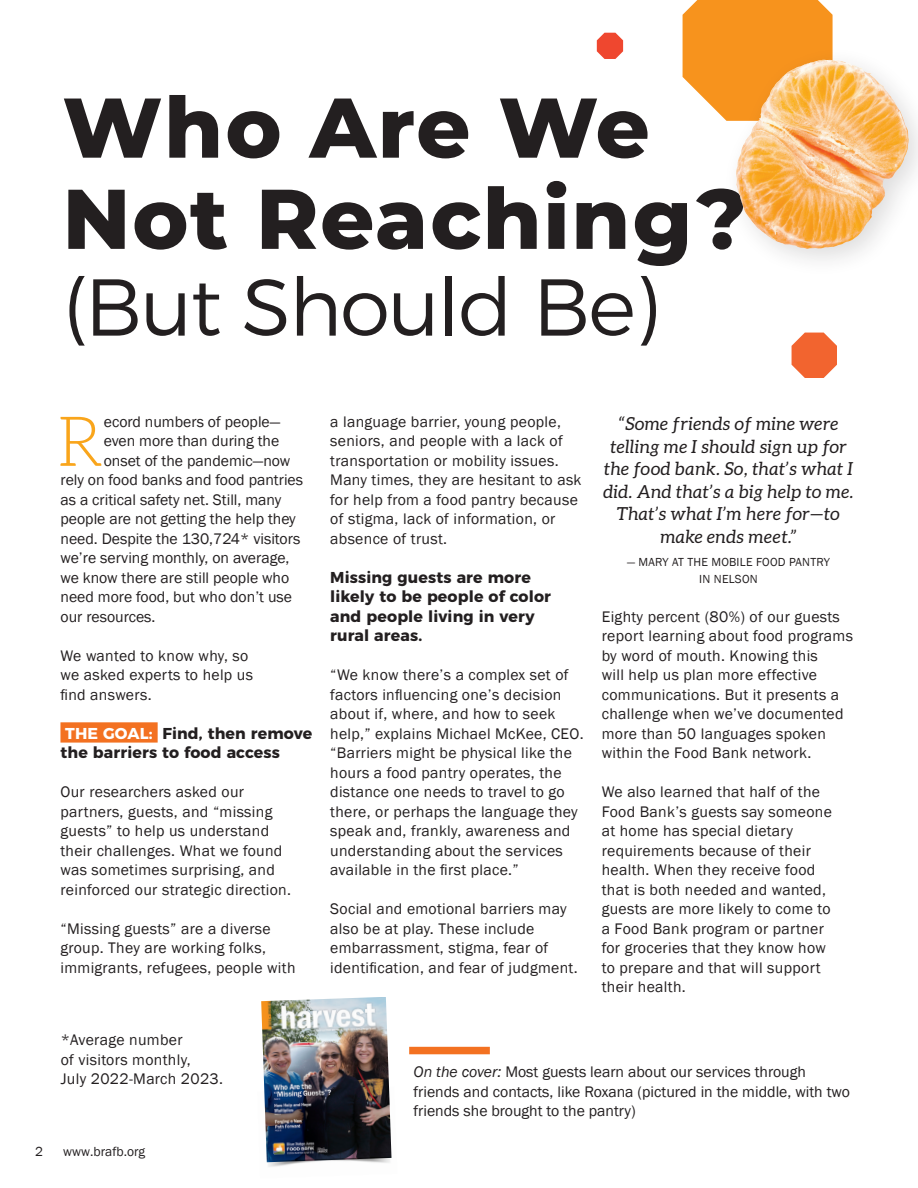
<style>
.page{position:relative;width:918px;height:1188px;background:#fff}
.page>*{position:absolute;margin:0;border:0;box-sizing:border-box;transform-origin:0 0}
.t1{font:800 84.45px "Montserrat";letter-spacing:.02em;color:#231f20}
.t2{font:300 80.4px "Montserrat";letter-spacing:-.025em;color:#231f20}
.dropCap{font:300 69.15px "Aleo";color:#f9a51b}
.pullquote{font:italic 18px/22.5px "Aleo";letter-spacing:.02em;color:#231f20;text-align:center}
.p1{font:15.75px/19.5px "Franklin Gothic";letter-spacing:.02em;color:#231f20}
.dropCap-2{font:15.75px "Franklin Gothic";color:#231f20}
.p1-2{font:15.75px/19.5px "Franklin Gothic";color:#231f20}
.p1-3{font:700 15.75px/19.5px "Montserrat";letter-spacing:.01em;color:#231f20}
.t3{font:13.5px "Franklin Gothic";color:#231f20}
.p1-4{font:12px/16.5px "Franklin Gothic";letter-spacing:.02em;color:#231f20;text-align:center}
.s1{color:#fff}
.s2{font-style:italic}
</style>
<div class="page">
<div style="left:60px;top:722px;width:98px;height:21px;background:#f37121"></div>
<svg style="left:683px;top:0;width:150px;height:117px;background:#f79e34"></svg>
<svg style="left:597px;top:33px;width:26px;height:26px"></svg>
<svg style="left:792px;top:333px;width:45px;height:45px;background:#f47d50"></svg>
<div style="left:722px;top:46px;width:196px;height:232px;background:#231f20;opacity:.15"></div>
<img style="left:759px;top:60px;width:64px;height:58px">
<img style="left:261px;top:997px;width:128px;height:90px">
<img style="left:264px;top:1087px;width:128px;height:80px">
<div style="left:409px;top:1047px;width:81px;height:7px;background:#f37121"></div>
<p class="t1" style="left:62px;top:66px;width:589px">Who Are We</p>
<p class="t1" style="left:62px;top:157px;width:686px">Not Reaching?</p>
<p class="t2" style="left:62px;top:244px;width:598px">(But Should Be)</p>
<p class="dropCap" style="left:57px;top:404px;width:48px">R</p>
<p class="dropCap-2" style="left:104px;top:412px;width:178px">ecord numbers of people—</p>
<p class="dropCap-2" style="left:104px;top:431px;width:177px">even more than during the</p>
<p class="dropCap-2" style="left:104px;top:451px;width:188px">onset of the pandemic—now</p>
<p class="dropCap-2" style="left:60px;top:470px;width:244px">rely on food banks and food pantries</p>
<p class="dropCap-2" style="left:60px;top:490px;width:222px">as a critical safety net. Still, many</p>
<p class="dropCap-2" style="left:60px;top:509px;width:237px">people are not getting the help they</p>
<p class="dropCap-2" style="left:60px;top:529px;width:241px">need. Despite the 130,724* visitors</p>
<p class="dropCap-2" style="left:60px;top:548px;width:231px">we’re serving monthly, on average,</p>
<p class="dropCap-2" style="left:60px;top:568px;width:230px">we know there are still people who</p>
<p class="dropCap-2" style="left:60px;top:587px;width:233px">need more food, but who don’t use</p>
<p class="dropCap-2" style="left:60px;top:607px;width:96px">our resources.</p>
<p class="p1" style="left:60px;top:646px;width:194px">We wanted to know why, so we asked experts to help us find answers.</p>
<p class="p1-3" style="left:60px;top:722px;width:253px;text-indent:5px"><span class="s1">THE GOAL:</span> Find, then remove the barriers to food access</p>
<p class="p1" style="left:60px;top:783px;width:232px">Our researchers asked our partners, guests, and “missing guests” to help us understand their challenges. What we found was sometimes surprising, and reinforced our strategic direction.</p>
<p class="p1" style="left:60px;top:919px;width:237px">“Missing guests” are a diverse group. They are working folks, immigrants, refugees, people with</p>
<p class="p1" style="left:61px;top:1030px;width:164px">*Average number<br>of visitors monthly,<br>July 2022-March 2023.</p>
<p class="t3" style="left:35px;top:1143px;width:9px">2</p>
<p class="t3" style="left:63px;top:1143px;width:83px">www.brafb.org</p>
<p class="p1" style="left:330px;top:412px;width:253px">a language barrier, young people, seniors, and people with a lack of transportation or mobility issues.<br>Many times, they are hesitant to ask for help from a food pantry because of stigma, lack of information, or absence of trust.</p>
<p class="p1-3" style="left:330px;top:566px;width:222px">Missing guests are more likely to be people of color and people living in very rural areas.</p>
<p class="p1" style="left:330px;top:666px;width:255px">“We know there’s a complex set of factors influencing one’s decision about if, where, and how to seek help,” explains Michael McKee, CEO. “Barriers might be physical like the hours a food pantry operates, the distance one needs to travel to go there, or perhaps the language they speak and, frankly, awareness and understanding about the services available in the first place.”</p>
<p class="p1" style="left:330px;top:900px;width:249px">Social and emotional barriers may also be at play. These include embarrassment, stigma, fear of identification, and fear of judgment.</p>
<p class="pullquote" style="left:603px;top:412px;width:252px">“Some friends of mine were telling me I should sign up for the food bank. So, that’s what I did. And that’s a big help to me.<br>That’s what I’m here for—to make ends meet.”</p>
<p class="p1-4" style="left:627px;top:554px;width:204px">— MARY AT THE MOBILE FOOD PANTRY<br>IN NELSON</p>
<p class="p1" style="left:602px;top:607px;width:253px">Eighty percent (80%) of our guests report learning about food programs by word of mouth. Knowing this<br>will help us plan more effective communications. But it presents a challenge when we’ve documented more than 50 languages spoken within the Food Bank network.</p>
<p class="p1" style="left:602px;top:782px;width:232px">We also learned that half of the<br>Food Bank’s guests say someone at home has special dietary requirements because of their health. When they receive food that is both needed and wanted, guests are more likely to come to a Food Bank program or partner for groceries that they know how to prepare and that will support their health.</p>
<p class="p1-2" style="left:414px;top:1063px;width:438px"><span class="s2">On the cover:</span> Most guests learn about our services through friends and contacts, like Roxana (pictured in the middle, with two friends she brought to the pantry)</p>
</div>
